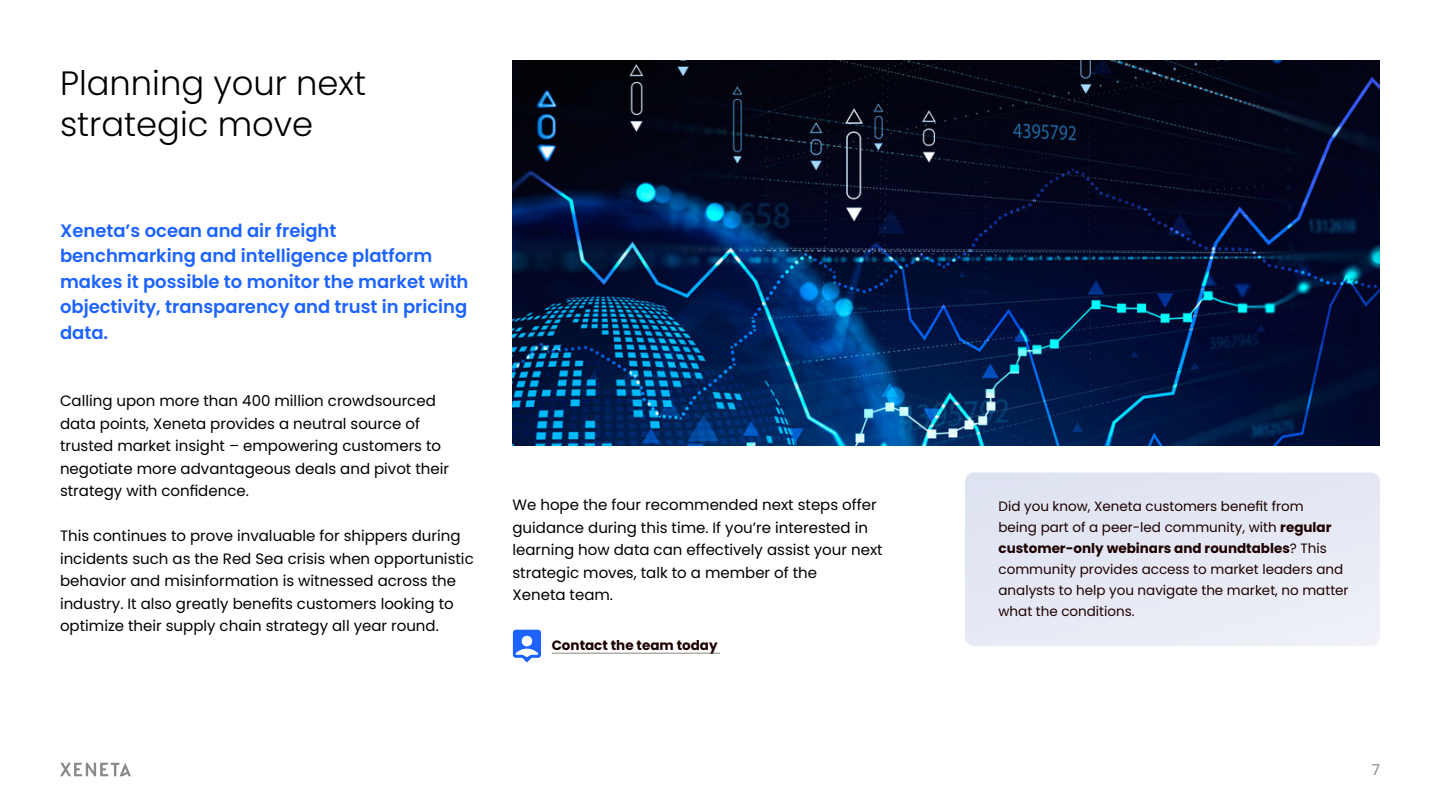
<style>
.page{position:relative;width:1440px;height:810px;background:#fff}
.page>*{position:absolute;margin:0;border:0;box-sizing:border-box;transform-origin:0 0}
.t1{font:300 33.75px/40.5px "Poppins";color:#000}
.t2{font:600 18px/25.5px "Poppins";color:#1d63ff}
.t3{font:15px/22.5px "Poppins";color:#000}
.t4{font:15px "Poppins";color:#898989}
.t5{font:13.5px/21px "Poppins";color:#1d0000}
.t6{font:700 13.5px "Poppins";color:#1d0000}
.s1{font-weight:700}
</style>
<div class="page">
<svg style="left:60px;top:763px;width:71px;height:13px"></svg>
<div style="left:965px;top:472px;width:415px;height:174px;background:#e5e8f4;border-radius:9px"></div>
<img style="left:513px;top:60px;width:867px;height:386px">
<svg style="left:513px;top:630px;width:28px;height:33px"></svg>
<hr style="left:552px;top:653px;width:168px;height:1px;background:#1d0000">
<h1 class="t1" style="left:60px;top:64px;width:308px">Planning your next strategic move</h1>
<p class="t2" style="left:60px;top:218px;width:410px">Xeneta’s ocean and air freight benchmarking and intelligence platform makes it possible to monitor the market with objectivity, transparency and trust in pricing data.</p>
<p class="t3" style="left:60px;top:390px;width:391px">Calling upon more than 400 million crowdsourced data points, Xeneta provides a neutral source of trusted market insight – empowering customers to negotiate more advantageous deals and pivot their strategy with confidence.</p>
<p class="t3" style="left:60px;top:525px;width:415px">This continues to prove invaluable for shippers during incidents such as the Red Sea crisis when opportunistic behavior and misinformation is witnessed across the industry. It also greatly benefits customers looking to optimize their supply chain strategy all year round.</p>
<p class="t3" style="left:512px;top:494px;width:372px">We hope the four recommended next steps offer guidance during this time. If you’re interested in learning how data can effectively assist your next strategic moves, talk to a member of the<br>Xeneta team.</p>
<p class="t5" style="left:999px;top:496px;width:352px">Did you know, Xeneta customers benefit from<br>being part of a peer-led community, with <span class="s1">regular customer-only webinars and roundtables</span>? This community provides access to market leaders and analysts to help you navigate the market, no matter what the conditions.</p>
<p class="t6" style="left:552px;top:637px;width:167px">Contact the team today</p>
<p class="t4" style="left:1372px;top:762px;width:10px">7</p>
</div>
